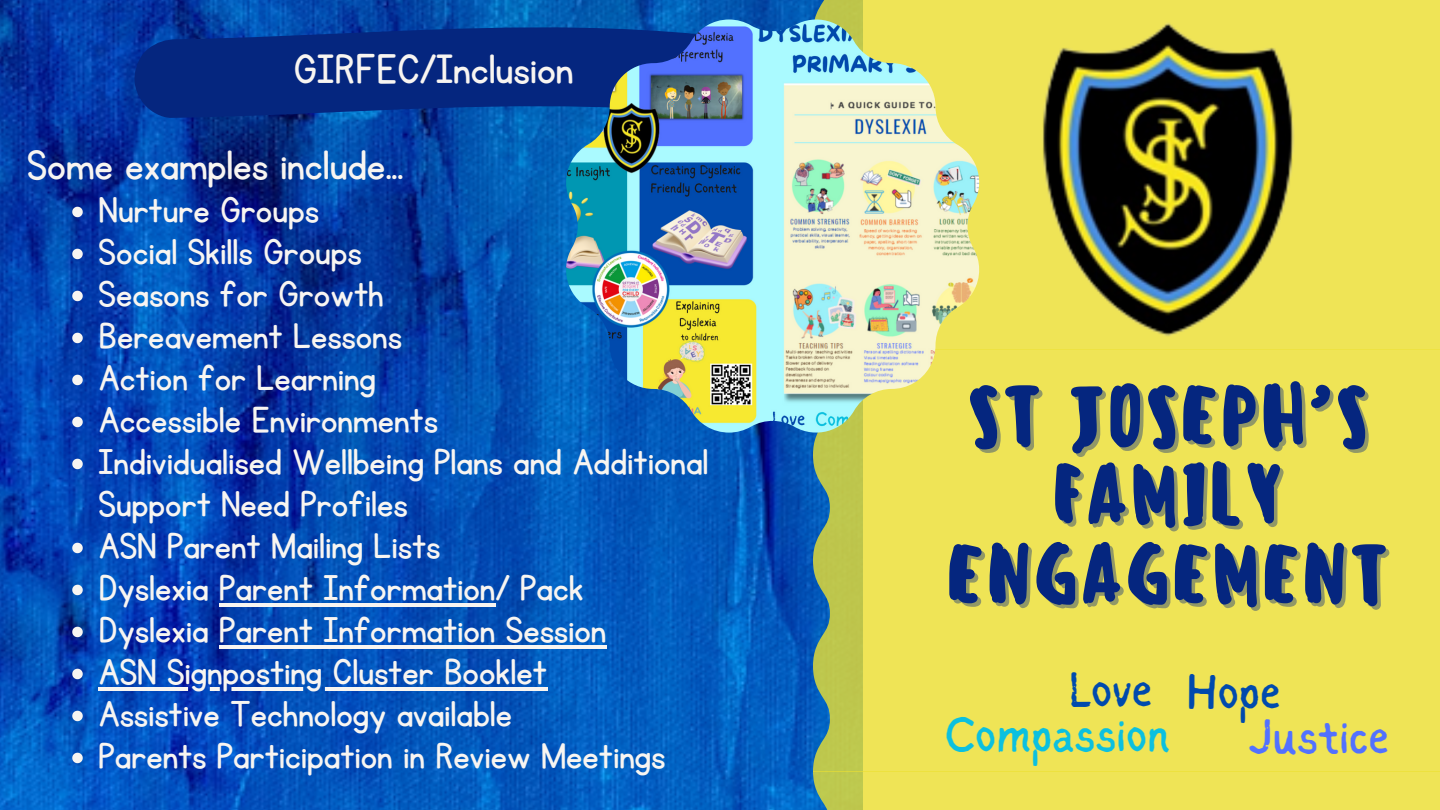
<style>
.page{position:relative;width:1440px;height:810px;background:#fff}
.page>*{position:absolute;margin:0;border:0;box-sizing:border-box;transform-origin:0 0}
.t1{font:500 80px/79.5px "Sensei";color:#05267f;text-align:center}
.t2{font:50px "Sigher";color:#0cc0df}
.t3{font:50px "Sigher";color:#004aad}
.t4{font:50px "Sigher";color:#5271ff}
.t5{font:48px "KG Primary Penmanship";color:#f8f5f1}
.t6{font:42px/42px "KG Primary Penmanship";color:#f8f5f1}
</style>
<div class="page">
<img style="left:0;top:0;width:813px;height:810px">
<div style="left:813px;top:350px;width:627px;height:421px;background:#efe456"></div>
<div style="left:813px;top:0;width:627px;height:350px;background:#efe456"></div>
<svg style="left:122px;top:0;width:628px;height:291px"></svg>
<svg style="left:813px;top:771px;width:627px;height:39px;fill:#efe456"></svg>
<img style="left:566px;top:20px;width:413px;height:413px">
<svg style="left:72px;top:207px;width:11px;height:10px"></svg>
<svg style="left:72px;top:249px;width:11px;height:10px"></svg>
<svg style="left:72px;top:291px;width:11px;height:10px"></svg>
<svg style="left:72px;top:333px;width:11px;height:10px"></svg>
<svg style="left:72px;top:375px;width:11px;height:10px"></svg>
<svg style="left:72px;top:417px;width:11px;height:10px"></svg>
<svg style="left:72px;top:459px;width:11px;height:10px"></svg>
<svg style="left:72px;top:543px;width:11px;height:10px"></svg>
<svg style="left:72px;top:585px;width:11px;height:10px"></svg>
<hr style="left:219px;top:603px;width:277px;height:3px;background:#f8f5f1">
<svg style="left:72px;top:627px;width:11px;height:10px"></svg>
<hr style="left:219px;top:645px;width:388px;height:3px;background:#f8f5f1">
<svg style="left:72px;top:669px;width:11px;height:10px"></svg>
<hr style="left:99px;top:687px;width:449px;height:3px;background:#f8f5f1">
<svg style="left:72px;top:711px;width:11px;height:10px"></svg>
<svg style="left:72px;top:753px;width:11px;height:10px"></svg>
<img style="left:1011px;top:4px;width:298px;height:346px">
<p class="t5" style="left:294px;top:46px;width:281px">GIRFEC/Inclusion</p>
<p class="t5" style="left:27px;top:142px;width:378px">Some examples include...</p>
<p class="t6" style="left:99px;top:191px;width:222px">Nurture Groups</p>
<p class="t6" style="left:99px;top:233px;width:265px">Social Skills Groups</p>
<p class="t6" style="left:99px;top:275px;width:286px">Seasons for Growth</p>
<p class="t6" style="left:99px;top:317px;width:305px">Bereavement Lessons</p>
<p class="t6" style="left:99px;top:359px;width:279px">Action for Learning</p>
<p class="t6" style="left:99px;top:401px;width:341px">Accessible Environments</p>
<p class="t6" style="left:99px;top:443px;width:611px">Individualised Wellbeing Plans and Additional<br>Support Need Profiles</p>
<p class="t6" style="left:99px;top:527px;width:343px">ASN Parent Mailing Lists</p>
<p class="t6" style="left:99px;top:569px;width:487px">Dyslexia Parent Information/ Pack</p>
<p class="t6" style="left:99px;top:611px;width:509px">Dyslexia Parent Information Session</p>
<p class="t6" style="left:99px;top:653px;width:450px">ASN Signposting Cluster Booklet</p>
<p class="t6" style="left:99px;top:695px;width:415px">Assistive Technology available</p>
<p class="t6" style="left:99px;top:737px;width:568px">Parents Participation in Review Meetings</p>
<p class="t1" style="left:945px;top:376px;width:446px">ST JOSEPH’S<br>FAMILY<br>ENGAGEMENT</p>
<p class="t3" style="left:1069px;top:670px;width:85px">Love</p>
<p class="t2" style="left:945px;top:714px;width:227px">Compassion</p>
<p class="t3" style="left:1186px;top:672px;width:96px">Hope</p>
<p class="t4" style="left:1249px;top:717px;width:141px">Justice</p>
</div>
